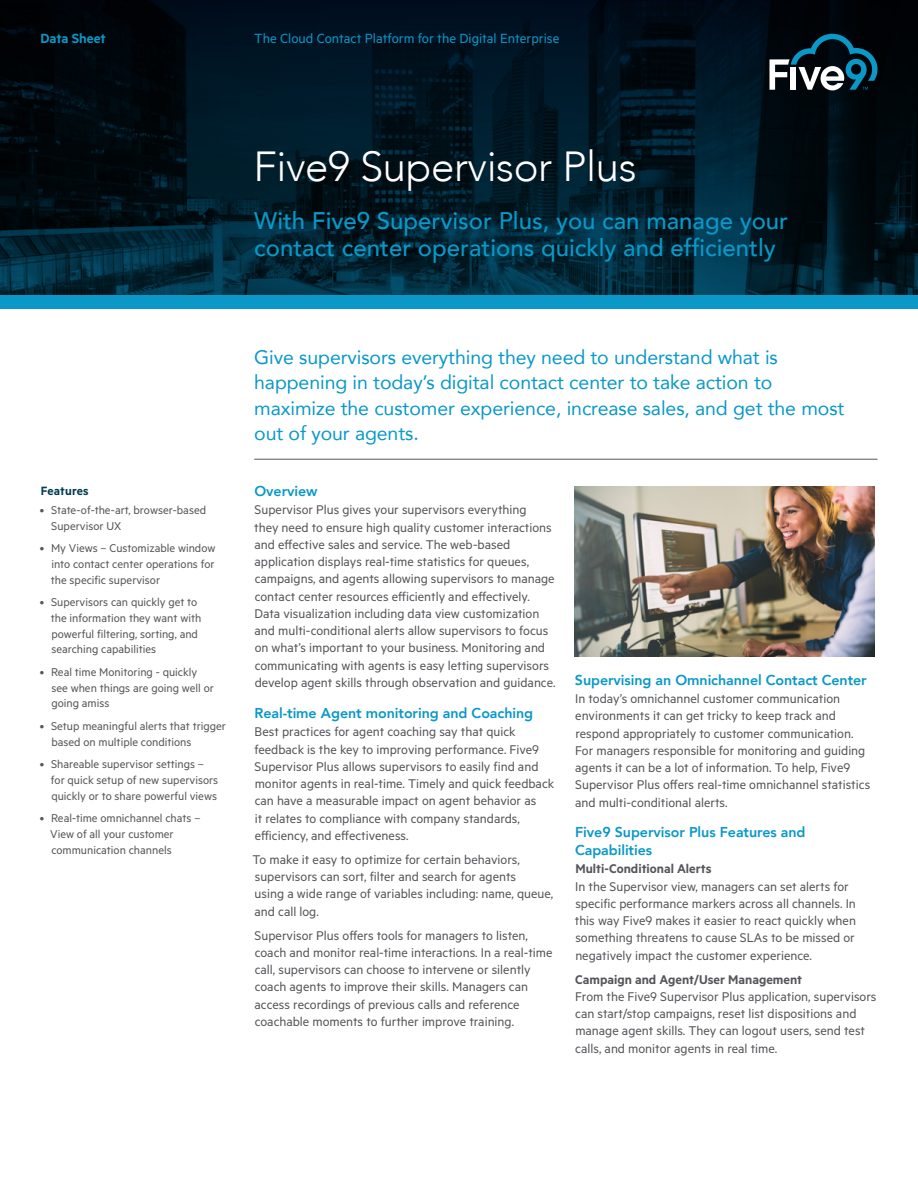
<style>
.page{position:relative;width:918px;height:1188px;background:#fff}
.page>*{position:absolute;margin:0;border:0;box-sizing:border-box;transform-origin:0 0}
.t1{font:300 42px "Avenir";letter-spacing:-.01em;color:#fff}
.t2{font:500 24px/27px "Avenir";color:#0998c8}
.t3{font:19.5px/25.5px "Avenir";letter-spacing:-.005em;color:#0998c8}
.t4{font:15px "Metric";color:#0998c8}
.t5{font:600 15px "Metric";letter-spacing:-.005em;color:#0998c8}
.t6{font:14.25px/17.2px "Metric";color:#55565a}
.t7{font:800 14.25px/17.2px "Avenir";letter-spacing:-.005em;color:#0998c8}
.t8{font:600 14.25px "Metric";color:#55565a}
.t9{font:600 13.5px "Metric";letter-spacing:.01em;color:#033d53}
.t10{font:12.75px/15.8px "Metric";color:#55565a}
</style>
<div class="page">
<svg style="left:0;top:0;width:918px;height:296px;background:#001723"></svg>
<svg style="left:770px;top:34px;width:108px;height:56px;background:#2b4752"></svg>
<hr style="left:254px;top:459px;width:624px;height:1px;background:#55565a">
<div style="left:0;top:296px;width:918px;height:13px;background:#0998c8"></div>
<img style="left:575px;top:486px;width:299px;height:171px">
<p class="t5" style="left:40px;top:30px;width:67px">Data Sheet</p>
<p class="t4" style="left:254px;top:30px;width:307px">The Cloud Contact Platform for the Digital Enterprise</p>
<h1 class="t1" style="left:254px;top:142px;width:384px">Five9 Supervisor Plus</h1>
<h2 class="t2" style="left:254px;top:206px;width:535px">With Five9 Supervisor Plus, you can manage your contact center operations quickly and efficiently</h2>
<p class="t9" style="left:41px;top:483px;width:49px">Features</p>
<p class="t10" style="left:51px;top:502px;width:156px;text-indent:-11px">• State-of-the-art, browser-based<br>Supervisor UX</p>
<p class="t10" style="left:51px;top:540px;width:166px;text-align:justify;text-indent:-11px">• My Views – Customizable window into contact center operations for the specific supervisor</p>
<p class="t10" style="left:51px;top:594px;width:152px;text-indent:-11px">• Supervisors can quickly get to the information they want with powerful filtering, sorting, and searching capabilities</p>
<p class="t10" style="left:51px;top:664px;width:164px;text-indent:-12px">• Real time Monitoring - quickly see when things are going well or going amiss</p>
<p class="t10" style="left:51px;top:718px;width:176px;text-indent:-12px">• Setup meaningful alerts that trigger based on multiple conditions</p>
<p class="t10" style="left:51px;top:756px;width:169px;text-indent:-11px">• Shareable supervisor settings – for quick setup of new supervisors quickly or to share powerful views</p>
<p class="t10" style="left:50px;top:810px;width:152px;text-indent:-10px">• Real-time omnichannel chats –<br>View of all your customer communication channels</p>
<h3 class="t3" style="left:254px;top:344px;width:592px">Give supervisors everything they need to understand what is happening in today’s digital contact center to take action to maximize the customer experience, increase sales, and get the most out of your agents.</h3>
<p class="t7" style="left:254px;top:482px;width:65px">Overview</p>
<p class="t6" style="left:254px;top:501px;width:303px">Supervisor Plus gives your supervisors everything<br>they need to ensure high quality customer interactions and effective sales and service. The web-based application displays real-time statistics for queues, campaigns, and agents allowing supervisors to manage contact center resources efficiently and effectively.<br>Data visualization including data view customization and multi-conditional alerts allow supervisors to focus on what’s important to your business. Monitoring and communicating with agents is easy letting supervisors develop agent skills through observation and guidance.</p>
<p class="t7" style="left:255px;top:704px;width:280px">Real-time Agent monitoring and Coaching</p>
<p class="t6" style="left:254px;top:723px;width:301px">Best practices for agent coaching say that quick feedback is the key to improving performance. Five9<br>Supervisor Plus allows supervisors to easily find and monitor agents in real-time. Timely and quick feedback can have a measurable impact on agent behavior as<br>it relates to compliance with company standards, efficiency, and effectiveness.</p>
<p class="t6" style="left:252px;top:850px;width:302px">To make it easy to optimize for certain behaviors, supervisors can sort, filter and search for agents<br>using a wide range of variables including: name, queue, and call log.</p>
<p class="t6" style="left:255px;top:926px;width:299px">Supervisor Plus offers tools for managers to listen, coach and monitor real-time interactions. In a real-time call, supervisors can choose to intervene or silently coach agents to improve their skills. Managers can access recordings of previous calls and reference coachable moments to further improve training.</p>
<p class="t7" style="left:575px;top:671px;width:293px">Supervising an Omnichannel Contact Center</p>
<p class="t6" style="left:575px;top:690px;width:297px">In today’s omnichannel customer communication environments it can get tricky to keep track and respond appropriately to customer communication.<br>For managers responsible for monitoring and guiding agents it can be a lot of information. To help, Five9<br>Supervisor Plus offers real-time omnichannel statistics and multi-conditional alerts.</p>
<p class="t7" style="left:575px;top:824px;width:232px">Five9 Supervisor Plus Features and<br>Capabilities</p>
<p class="t8" style="left:575px;top:860px;width:138px">Multi-Conditional Alerts</p>
<p class="t6" style="left:575px;top:877px;width:283px">In the Supervisor view, managers can set alerts for specific performance markers across all channels. In this way Five9 makes it easier to react quickly when something threatens to cause SLAs to be missed or negatively impact the customer experience.</p>
<p class="t8" style="left:575px;top:971px;width:228px">Campaign and Agent/User Management</p>
<p class="t6" style="left:575px;top:987px;width:303px">From the Five9 Supervisor Plus application, supervisors can start/stop campaigns, reset list dispositions and manage agent skills. They can logout users, send test calls, and monitor agents in real time.</p>
</div>
